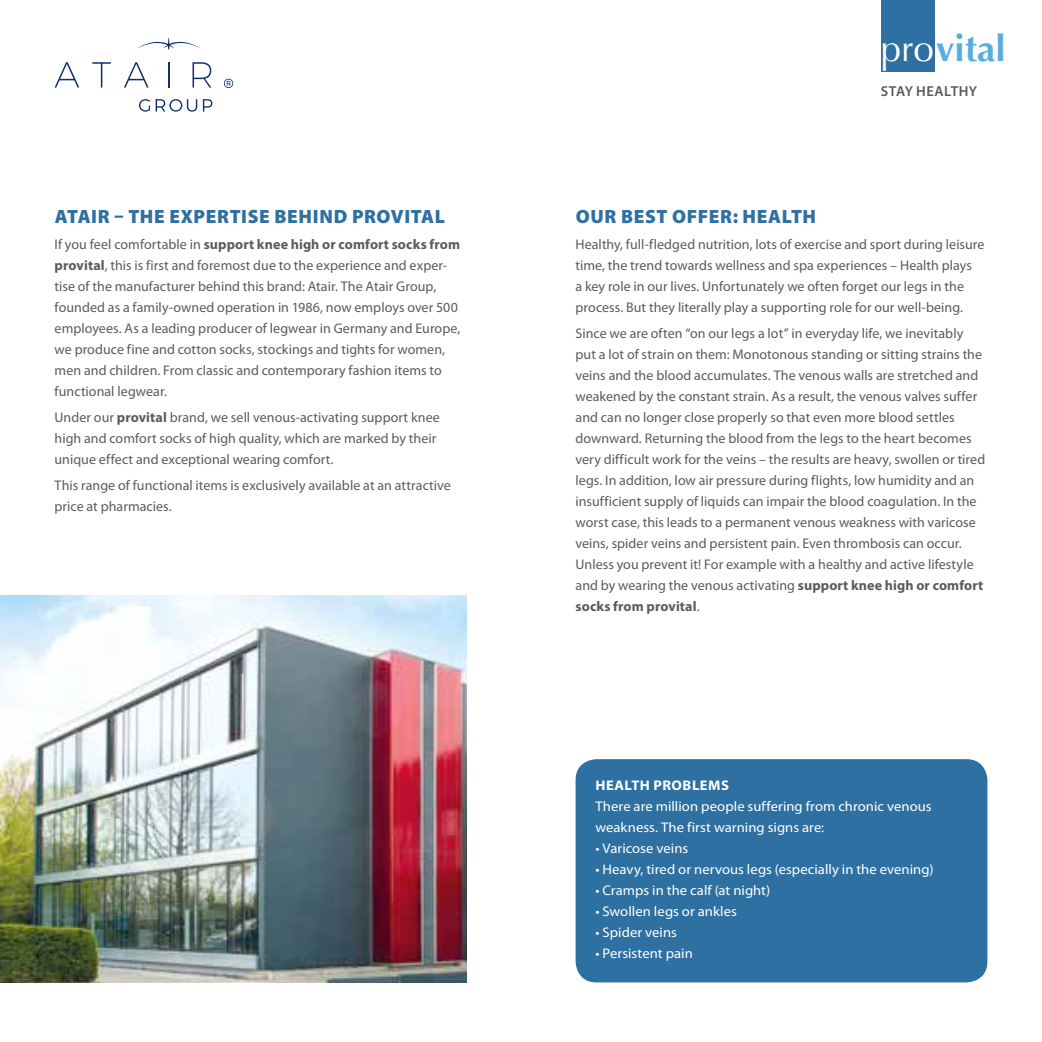
<style>
.page{position:relative;width:1042px;height:1042px;background:#fff}
.page>*{position:absolute;margin:0;border:0;box-sizing:border-box;transform-origin:0 0}
.t1{font:700 36.93px "Optima";color:#57ace0}
.t2{font:900 19.25px "Myriad Pro";letter-spacing:.03em;color:#2e70a1}
.t3{font:600 14.53px "Myriad Pro";letter-spacing:.03em;color:#585b60}
.t4{font:14px/21px "Myriad Pro";letter-spacing:.005em;color:#585b60}
.t5{font:14px/21px "Myriad Pro";color:#fff;scale:1.05 1}
.t6{font:700 14px "Myriad Pro";letter-spacing:.03em;color:#fff;scale:1.05 1}
.s1{font-weight:700}
.s2{font-weight:400;color:#fff}
</style>
<div class="page">
<img style="left:0;top:595px;width:466px;height:387px">
<div style="left:575px;top:759px;width:412px;height:223px;background:#2e70a1;border-radius:21px"></div>
<div style="left:881px;top:0;width:54px;height:72px;background:#2e70a1"></div>
<svg style="left:55px;top:62px;width:24px;height:26px"></svg>
<svg style="left:92px;top:62px;width:19px;height:26px"></svg>
<svg style="left:124px;top:62px;width:25px;height:26px"></svg>
<svg style="left:168px;top:62px;width:1px;height:26px"></svg>
<svg style="left:192px;top:62px;width:19px;height:26px"></svg>
<svg style="left:224px;top:79px;width:9px;height:9px"></svg>
<svg style="left:139px;top:99px;width:11px;height:13px"></svg>
<svg style="left:156px;top:99px;width:41px;height:13px"></svg>
<svg style="left:203px;top:99px;width:9px;height:13px"></svg>
<svg style="left:137px;top:37px;width:63px;height:13px"></svg>
<h2 class="t2" style="left:55px;top:203px;width:391px">ATAIR – THE EXPERTISE BEHIND PROVITAL</h2>
<p class="t4" style="left:55px;top:233px;width:407px">If you feel comfortable in <span class="s1">support knee high or comfort socks from provital</span>, this is first and foremost due to the experience and exper&shy;tise of the manufacturer behind this brand: Atair. The Atair Group, founded as a family-owned operation in 1986, now employs over 500 employees. As a leading producer of legwear in Germany and Europe, we produce fine and cotton socks, stockings and tights for women, men and children. From classic and contemporary fashion items to functional legwear.</p>
<p class="t4" style="left:55px;top:406px;width:387px">Under our <span class="s1">provital</span> brand, we sell venous-activating support knee high and comfort socks of high quality, which are marked by their unique effect and exceptional wearing comfort.</p>
<p class="t4" style="left:55px;top:474px;width:398px">This range of functional items is exclusively available at an attractive price at pharmacies.</p>
<h1 class="t1" style="left:881px;top:27px;width:126px"><span class="s2">pro</span>vital</h1>
<p class="t3" style="left:881px;top:82px;width:98px">STAY HEALTHY</p>
<h2 class="t2" style="left:576px;top:203px;width:242px">OUR BEST OFFER: HEALTH</h2>
<p class="t4" style="left:575px;top:233px;width:410px">Healthy, full-fledged nutrition, lots of exercise and sport during leisure time, the trend towards wellness and spa experiences – Health plays<br>a key role in our lives. Unfortunately we often forget our legs in the process. But they literally play a supporting role for our well-being.</p>
<p class="t4" style="left:575px;top:322px;width:411px">Since we are often “on our legs a lot” in everyday life, we inevitably put a lot of strain on them: Monotonous standing or sitting strains the veins and the blood accumulates. The venous walls are stretched and weakened by the constant strain. As a result, the venous valves suffer and can no longer close properly so that even more blood settles downward. Returning the blood from the legs to the heart becomes very difficult work for the veins – the results are heavy, swollen or tired legs. In addition, low air pressure during flights, low humidity and an insufficient supply of liquids can impair the blood coagulation. In the worst case, this leads to a permanent venous weakness with varicose veins, spider veins and persistent pain. Even thrombosis can occur.<br>Unless you prevent it! For example with a healthy and active lifestyle and by wearing the venous activating <span class="s1">support knee high or comfort socks from provital</span>.</p>
<p class="t6" style="left:595px;top:775px;width:129px">HEALTH PROBLEMS</p>
<p class="t5" style="left:595px;top:795px;width:322px">There are million people suffering from chronic venous weakness. The first warning signs are:</p>
<p class="t5" style="left:595px;top:837px;width:90px">• Varicose veins</p>
<p class="t5" style="left:595px;top:858px;width:323px">• Heavy, tired or nervous legs (especially in the evening)</p>
<p class="t5" style="left:595px;top:879px;width:168px">• Cramps in the calf (at night)</p>
<p class="t5" style="left:595px;top:900px;width:136px">• Swollen legs or ankles</p>
<p class="t5" style="left:595px;top:921px;width:79px">• Spider veins</p>
<p class="t5" style="left:595px;top:942px;width:94px">• Persistent pain</p>
</div>
